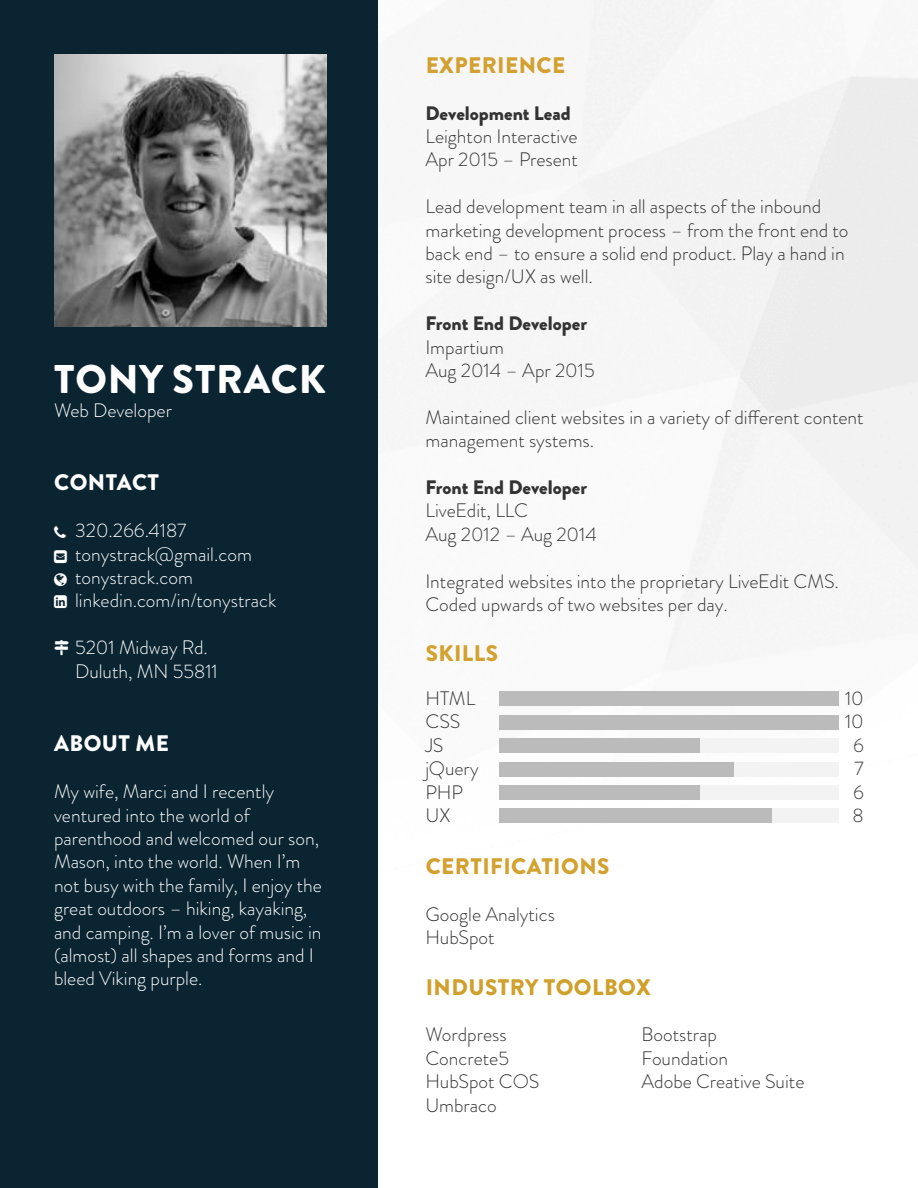
<style>
.page{position:relative;width:918px;height:1188px;background:#fff}
.page>*{position:absolute;margin:0;border:0;box-sizing:border-box;transform-origin:0 0}
.t1{font:900 40.05px "Brandon Grotesque";letter-spacing:.02em;color:#fff}
.t2{font:900 22.5px "Brandon Grotesque";letter-spacing:.02em;color:#d2a12f}
.t3{font:900 22.5px "Brandon Grotesque";letter-spacing:.02em;color:#d0a02c}
.t4{font:900 22.5px "Brandon Grotesque";letter-spacing:.02em;color:#fff}
.t5{font:900 22.5px "Brandon Grotesque";letter-spacing:.02em;color:#d2a131}
.t6{font:300 19.5px/23.4px "Brandon Grotesque";color:#323332}
.t7{font:300 19.5px/23.4px "Brandon Grotesque";color:#fff}
.t8{font:900 19.5px "Brandon Grotesque";color:#323332}
</style>
<div class="page">
<div style="left:0;top:0;width:378px;height:1188px;background:#0a2432"></div>
<img style="left:54px;top:54px;width:272px;height:272px">
<div style="left:500px;top:738px;width:339px;height:15px;background:#f3f3f3"></div>
<div style="left:500px;top:762px;width:339px;height:14px;background:#f3f3f3"></div>
<div style="left:500px;top:786px;width:339px;height:14px;background:#f3f3f3"></div>
<div style="left:500px;top:691px;width:339px;height:15px;background:#babbba"></div>
<div style="left:500px;top:715px;width:339px;height:14px;background:#babbba"></div>
<div style="left:500px;top:738px;width:200px;height:15px;background:#babbba"></div>
<div style="left:500px;top:762px;width:234px;height:14px;background:#babbba"></div>
<div style="left:500px;top:786px;width:200px;height:14px;background:#babbba"></div>
<div style="left:499px;top:808px;width:340px;height:15px;background:#f3f3f3"></div>
<div style="left:499px;top:808px;width:272px;height:15px;background:#babbba"></div>
<p class="t1" style="left:54px;top:351px;width:273px">TONY STRACK</p>
<p class="t7" style="left:54px;top:398px;width:120px">Web Developer</p>
<p class="t4" style="left:54px;top:467px;width:106px">CONTACT</p>
<p class="t7" style="left:75px;top:519px;width:113px">320.266.4187</p>
<p class="t7" style="left:75px;top:542px;width:178px">tonystrack@gmail.com</p>
<p class="t7" style="left:75px;top:566px;width:119px">tonystrack.com</p>
<p class="t7" style="left:75px;top:589px;width:203px">linkedin.com/in/tonystrack</p>
<p class="t7" style="left:75px;top:636px;width:134px">5201 Midway Rd.</p>
<p class="t7" style="left:75px;top:659px;width:144px">Duluth, MN 55811</p>
<p class="t4" style="left:54px;top:728px;width:116px">ABOUT ME</p>
<p class="t7" style="left:54px;top:780px;width:269px">My wife, Marci and I recently ventured into the world of parenthood and welcomed our son,<br>Mason, into the world. When I’m not busy with the family, I enjoy the great outdoors – hiking, kayaking, and camping. I’m a lover of music in (almost) all shapes and forms and I bleed Viking purple.</p>
<p class="t5" style="left:426px;top:49px;width:141px">EXPERIENCE</p>
<p class="t8" style="left:426px;top:99px;width:147px">Development Lead</p>
<p class="t6" style="left:426px;top:125px;width:153px">Leighton Interactive</p>
<p class="t6" style="left:426px;top:148px;width:154px">Apr 2015 – Present</p>
<p class="t6" style="left:426px;top:195px;width:425px">Lead development team in all aspects of the inbound marketing development process – from the front end to back end – to ensure a solid end product. Play a hand in site design/UX as well.</p>
<p class="t8" style="left:426px;top:310px;width:163px">Front End Developer</p>
<p class="t6" style="left:426px;top:335px;width:80px">Impartium</p>
<p class="t6" style="left:426px;top:359px;width:171px">Aug 2014 – Apr 2015</p>
<p class="t6" style="left:426px;top:405px;width:440px">Maintained client websites in a variety of different content management systems.</p>
<p class="t8" style="left:426px;top:473px;width:163px">Front End Developer</p>
<p class="t6" style="left:426px;top:499px;width:104px">LiveEdit, LLC</p>
<p class="t6" style="left:426px;top:522px;width:173px">Aug 2012 – Aug 2014</p>
<p class="t6" style="left:426px;top:569px;width:415px">Integrated websites into the proprietary LiveEdit CMS.<br>Coded upwards of two websites per day.</p>
<p class="t2" style="left:426px;top:638px;width:74px">SKILLS</p>
<p class="t6" style="left:425px;top:687px;width:51px">HTML</p>
<p class="t6" style="left:425px;top:710px;width:37px">CSS</p>
<p class="t6" style="left:425px;top:733px;width:20px">JS</p>
<p class="t6" style="left:425px;top:757px;width:55px">jQuery</p>
<p class="t6" style="left:425px;top:780px;width:39px">PHP</p>
<p class="t6" style="left:425px;top:804px;width:27px">UX</p>
<p class="t2" style="left:426px;top:850px;width:185px">CERTIFICATIONS</p>
<p class="t6" style="left:426px;top:902px;width:131px">Google Analytics</p>
<p class="t6" style="left:426px;top:926px;width:71px">HubSpot</p>
<p class="t3" style="left:426px;top:971px;width:227px">INDUSTRY TOOLBOX</p>
<p class="t6" style="left:426px;top:1023px;width:83px">Wordpress</p>
<p class="t6" style="left:642px;top:1023px;width:77px">Bootstrap</p>
<p class="t6" style="left:426px;top:1046px;width:85px">Concrete5</p>
<p class="t6" style="left:642px;top:1046px;width:88px">Foundation</p>
<p class="t6" style="left:426px;top:1070px;width:116px">HubSpot COS</p>
<p class="t6" style="left:642px;top:1070px;width:164px">Adobe Creative Suite</p>
<p class="t6" style="left:426px;top:1093px;width:73px">Umbraco</p>
<p class="t6" style="left:845px;top:687px;width:20px">10</p>
<p class="t6" style="left:845px;top:710px;width:20px">10</p>
<p class="t6" style="left:853px;top:733px;width:12px">6</p>
<p class="t6" style="left:855px;top:757px;width:11px">7</p>
<p class="t6" style="left:853px;top:780px;width:12px">6</p>
<p class="t6" style="left:853px;top:804px;width:13px">8</p>
</div>
